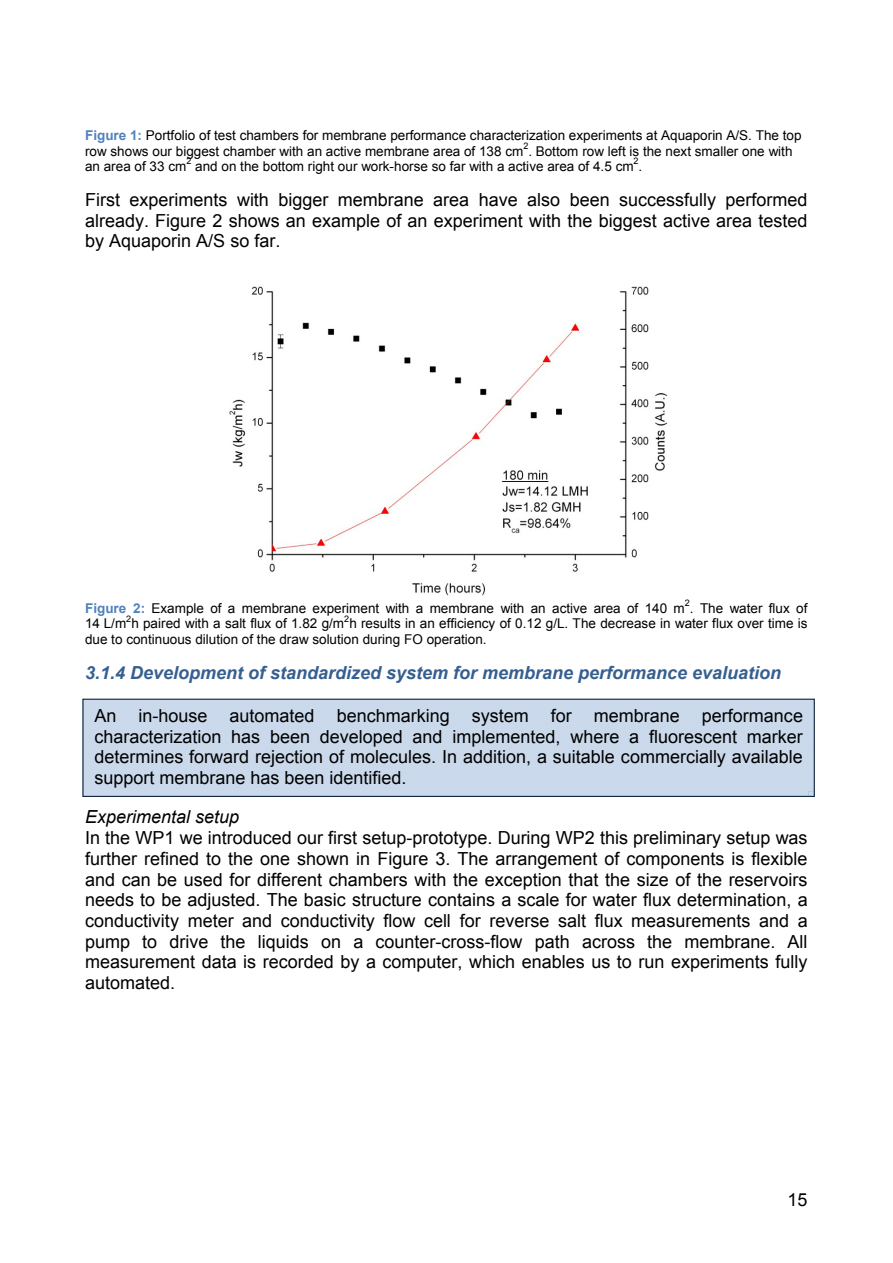
<style>
.page{position:relative;width:893px;height:1263px;background:#fff}
.page>*{position:absolute;margin:0;border:0;box-sizing:border-box;transform-origin:0 0}
.t1{font:18px/20.7px "Arial";color:#000;text-align:justify}
.t2{font:italic 700 18px "Arial";color:#365f91}
.t3{font:italic 18px "Arial";color:#000}
.t4{font:13.5px/15.6px "Arial";color:#000}
.t5{font:9px "Arial";color:#000}
.s1{font-weight:700;color:#4f82bd}
</style>
<div class="page">
<img style="left:229px;top:286px;width:439px;height:310px">
<svg style="left:809px;top:791px;width:4px;height:4px"></svg>
<div style="left:82px;top:699px;width:733px;height:98px;border:1px solid #0f243e"></div>
<p class="t4" style="left:85px;top:128px;width:718px"><span class="s1">Figure 1:</span> Portfolio of test chambers for membrane performance characterization experiments at Aquaporin A/S. The top row shows our biggest chamber with an active membrane area of 138 cm . Bottom row left is the next smaller one with</p>
<p class="t5" style="left:523px;top:141px;width:7px">2</p>
<p class="t5" style="left:633px;top:156px;width:7px">2</p>
<p class="t1" style="left:85px;top:189px;width:724px">First experiments with bigger membrane area have also been successfully performed already. Figure 2 shows an example of an experiment with the biggest active area tested by Aquaporin A/S so far.</p>
<p class="t5" style="left:186px;top:156px;width:7px">2</p>
<p class="t4" style="left:195px;top:159px;width:449px">and on the bottom right our work-horse so far with a active area of 4.5 cm .</p>
<p class="t4" style="left:85px;top:159px;width:103px">an area of 33 cm</p>
<p class="t5" style="left:685px;top:598px;width:7px">2</p>
<p class="t4" style="left:85px;top:616px;width:724px">14 L/m h paired with a salt flux of 1.82 g/m h results in an efficiency of 0.12 g/L. The decrease in water flux over time is</p>
<p class="t4" style="left:85px;top:600px;width:724px"><span class="s1">Figure 2:</span> Example of a membrane experiment with a membrane with an active area of 140 m . The water flux of</p>
<p class="t5" style="left:126px;top:613px;width:7px">2</p>
<p class="t5" style="left:344px;top:613px;width:7px">2</p>
<p class="t4" style="left:85px;top:631px;width:403px">due to continuous dilution of the draw solution during FO operation.</p>
<p class="t2" style="left:85px;top:662px;width:698px">3.1.4 Development of standardized system for membrane performance evaluation</p>
<p class="t1" style="left:94px;top:705px;width:710px">An in-house automated benchmarking system for membrane performance characterization has been developed and implemented, where a fluorescent marker determines forward rejection of molecules. In addition, a suitable commercially available support membrane has been identified.</p>
<p class="t3" style="left:85px;top:807px;width:156px">Experimental setup</p>
<p class="t1" style="left:85px;top:828px;width:724px">In the WP1 we introduced our first setup-prototype. During WP2 this preliminary setup was further refined to the one shown in Figure 3. The arrangement of components is flexible and can be used for different chambers with the exception that the size of the reservoirs needs to be adjusted. The basic structure contains a scale for water flux determination, a conductivity meter and conductivity flow cell for reverse salt flux measurements and a pump to drive the liquids on a counter-cross-flow path across the membrane. All measurement data is recorded by a computer, which enables us to run experiments fully automated.</p>
<p class="t1" style="left:787px;top:1189px;width:21px">15</p>
</div>
